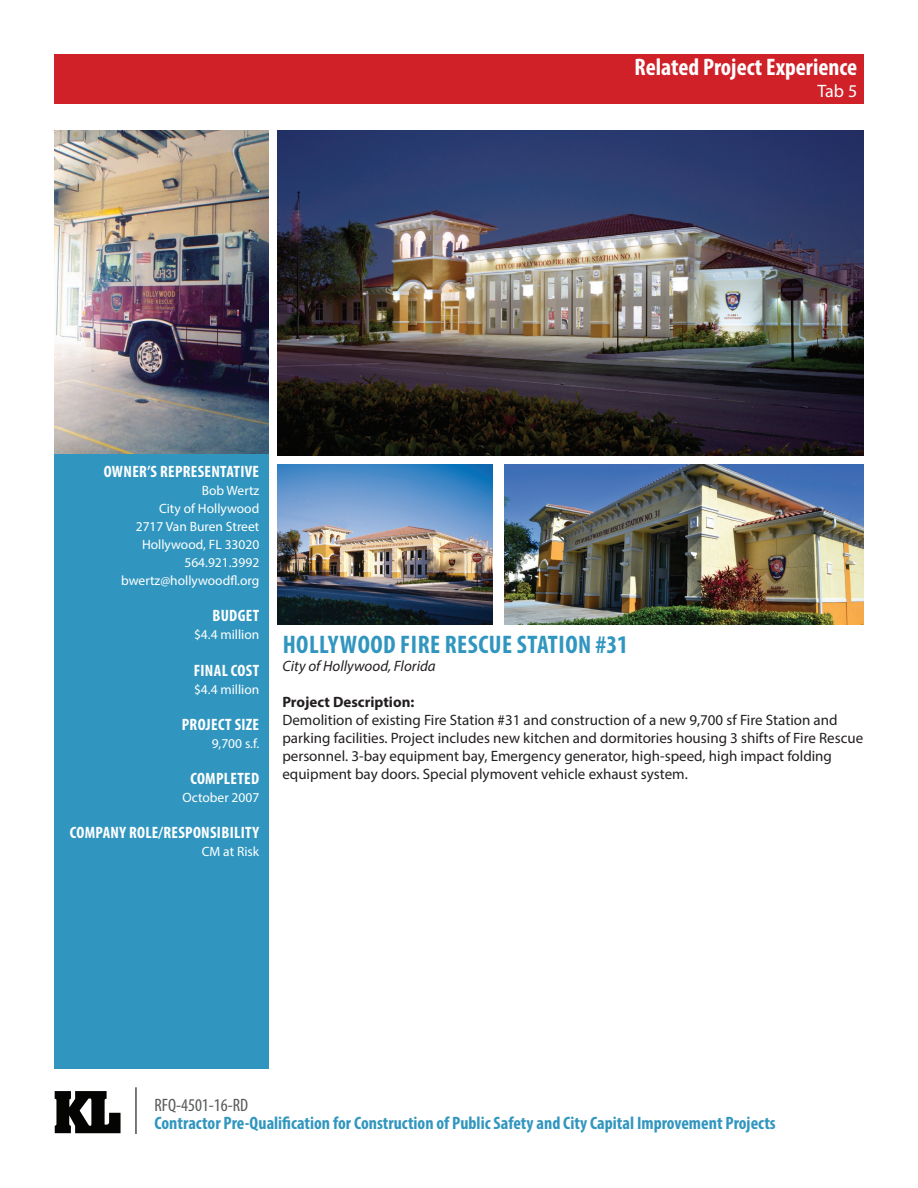
<style>
.page{position:relative;width:918px;height:1188px;background:#fff}
.page>*{position:absolute;margin:0;border:0;box-sizing:border-box;transform-origin:0 0}
.t1{font:700 condensed 25.5px "Myriad Pro";letter-spacing:.02em;color:#3196bf}
.t2{font:700 condensed 24px "Myriad Pro";color:#fff}
.t3{font:700 condensed 18px "Myriad Pro";color:#3196bf}
.t4{font:condensed 18px "Myriad Pro";color:#57585a}
.t5{font:18px "Myriad Pro";color:#fff}
.t6{font:700 condensed 16.5px "Myriad Pro";letter-spacing:.02em;color:#fff}
.t7{font:15px/18px "Myriad Pro";color:#231f20}
.t8{font:italic 15px "Myriad Pro";color:#231f20}
.t9{font:700 15px "Myriad Pro";color:#231f20}
.t10{font:13.5px/18px "Myriad Pro";color:#fff;text-align:right}
</style>
<div class="page">
<div style="left:54px;top:54px;width:810px;height:50px;background:#d02028"></div>
<svg style="left:55px;top:1091px;width:66px;height:42px"></svg>
<hr style="left:135px;top:1087px;width:2px;height:47px;background:#231f20">
<img style="left:278px;top:130px;width:586px;height:326px">
<img style="left:54px;top:130px;width:215px;height:324px">
<img style="left:278px;top:465px;width:214px;height:160px">
<img style="left:505px;top:465px;width:359px;height:160px">
<div style="left:54px;top:454px;width:215px;height:614px;background:#3196bf"></div>
<h2 class="t2" style="left:635px;top:52px;width:224px">Related Project Experience</h2>
<p class="t5" style="left:817px;top:80px;width:41px">Tab 5</p>
<p class="t6" style="left:104px;top:461px;width:157px">OWNER’S REPRESENTATIVE</p>
<p class="t10" style="left:121px;top:481px;width:140px">Bob Wertz<br>City of Hollywood<br>2717 Van Buren Street<br>Hollywood, FL 33020<br>564.921.3992 bwertz@hollywoodfl.org</p>
<p class="t6" style="left:212px;top:605px;width:48px">BUDGET</p>
<p class="t10" style="left:194px;top:625px;width:67px">$4.4 million</p>
<p class="t6" style="left:194px;top:661px;width:67px">FINAL COST</p>
<p class="t10" style="left:194px;top:681px;width:67px">$4.4 million</p>
<p class="t6" style="left:182px;top:715px;width:79px">PROJECT SIZE</p>
<p class="t10" style="left:212px;top:735px;width:49px">9,700 s.f.</p>
<p class="t6" style="left:190px;top:769px;width:70px">COMPLETED</p>
<p class="t10" style="left:183px;top:789px;width:78px">October 2007</p>
<p class="t6" style="left:70px;top:823px;width:191px">COMPANY ROLE/RESPONSIBILITY</p>
<p class="t10" style="left:202px;top:843px;width:59px">CM at Risk</p>
<h1 class="t1" style="left:283px;top:628px;width:347px">HOLLYWOOD FIRE RESCUE STATION #31</h1>
<p class="t8" style="left:282px;top:657px;width:155px">City of Hollywood, Florida</p>
<p class="t9" style="left:282px;top:692px;width:134px">Project Description:</p>
<p class="t7" style="left:282px;top:711px;width:582px">Demolition of existing Fire Station #31 and construction of a new 9,700 sf Fire Station and parking facilities. Project includes new kitchen and dormitories housing 3 shifts of Fire Rescue personnel. 3-bay equipment bay, Emergency generator, high-speed, high impact folding equipment bay doors. Special plymovent vehicle exhaust system.</p>
<p class="t4" style="left:154px;top:1094px;width:95px">RFQ-4501-16-RD</p>
<p class="t3" style="left:154px;top:1112px;width:623px">Contractor Pre-Qualification for Construction of Public Safety and City Capital Improvement Projects</p>
</div>
